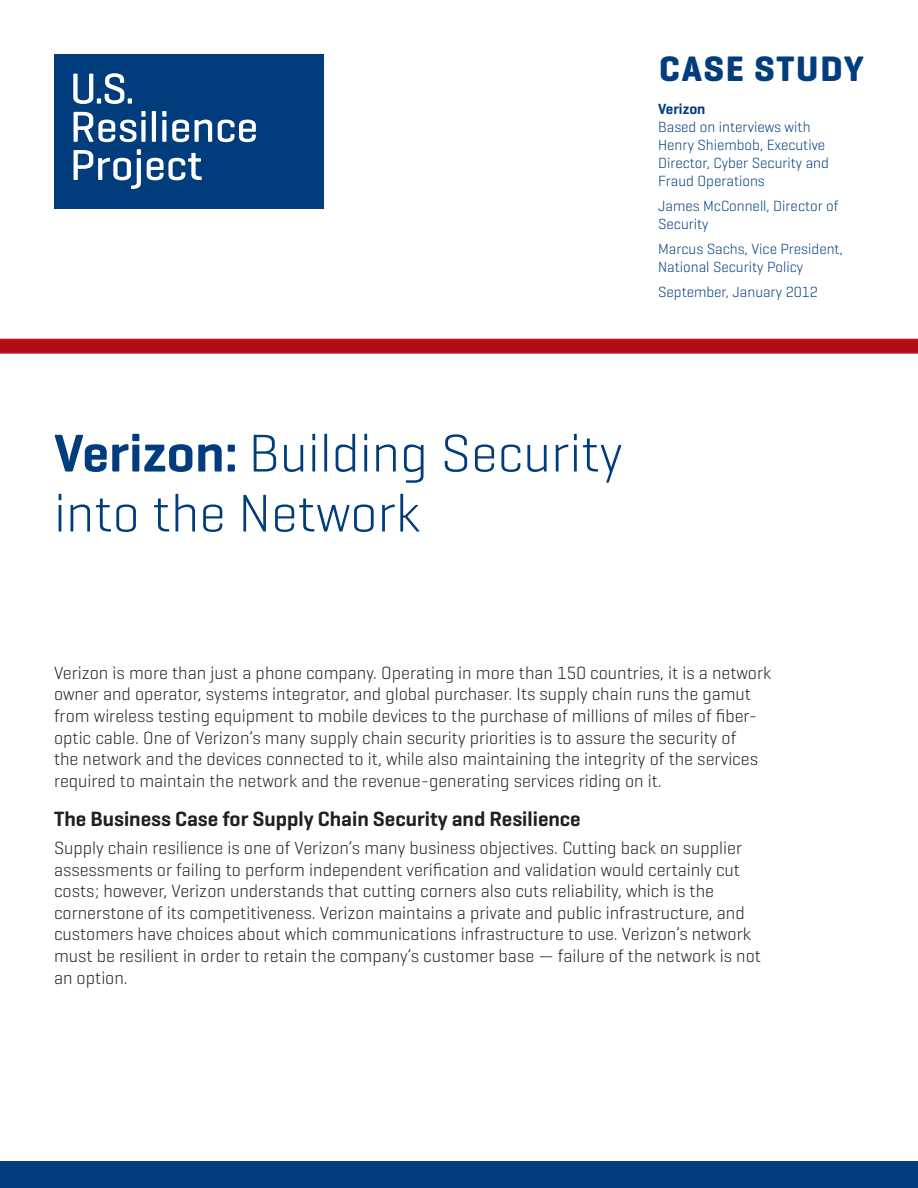
<style>
.page{position:relative;width:918px;height:1188px;background:#fff}
.page>*{position:absolute;margin:0;border:0;box-sizing:border-box;transform-origin:0 0}
.t1{font:300 54px/60px "Geogrotesque";color:#013d7d}
.t2{font:700 36px "Geogrotesque";letter-spacing:.05em;color:#013d7d}
.Subhead{font:600 21px "Geogrotesque";color:#231f20}
.t3{font:300 18px/21.6px "Geogrotesque";color:#231f20}
.t4{font:300 15px/18px "Geogrotesque";color:#013d7d}
.t5{font:600 15px "Geogrotesque";color:#013d7d}
.s1{font-weight:600}
</style>
<div class="page">
<div style="left:54px;top:54px;width:270px;height:154px;background:#013d7d"></div>
<svg style="left:73px;top:73px;width:59px;height:31px"></svg>
<svg style="left:74px;top:111px;width:72px;height:31px"></svg>
<hr style="left:152px;top:111px;width:4px;height:31px;background:#fff">
<svg style="left:162px;top:120px;width:4px;height:22px"></svg>
<svg style="left:162px;top:111px;width:4px;height:6px"></svg>
<svg style="left:172px;top:120px;width:17px;height:22px"></svg>
<svg style="left:195px;top:120px;width:17px;height:22px"></svg>
<svg style="left:218px;top:120px;width:38px;height:22px"></svg>
<svg style="left:74px;top:149px;width:67px;height:40px"></svg>
<svg style="left:147px;top:153px;width:55px;height:27px"></svg>
<svg style="left:0;top:339px;width:918px;height:15px;background:#b4131c"></svg>
<div style="left:0;top:1161px;width:918px;height:27px;background:#013d7d"></div>
<p class="t2" style="left:659px;top:46px;width:206px">CASE STUDY</p>
<p class="t5" style="left:658px;top:100px;width:49px">Verizon</p>
<p class="t4" style="left:658px;top:118px;width:172px">Based on interviews with<br>Henry Shiembob, Executive<br>Director, Cyber Security and<br>Fraud Operations</p>
<p class="t4" style="left:658px;top:197px;width:182px">James McConnell, Director of<br>Security</p>
<p class="t4" style="left:658px;top:239px;width:186px">Marcus Sachs, Vice President,<br>National Security Policy</p>
<p class="t4" style="left:658px;top:282px;width:161px">September, January 2012</p>
<p class="t1" style="left:54px;top:421px;width:570px"><span class="s1">Verizon:</span> Building Security into the Network</p>
<p class="t3" style="left:54px;top:661px;width:719px">Verizon is more than just a phone company. Operating in more than 150 countries, it is a network owner and operator, systems integrator, and global purchaser. Its supply chain runs the gamut from wireless testing equipment to mobile devices to the purchase of millions of miles of fiber&shy;optic cable. One of Verizon’s many supply chain security priorities is to assure the security of<br>the network and the devices connected to it, while also maintaining the integrity of the services required to maintain the network and the revenue-generating services riding on it.</p>
<p class="Subhead" style="left:54px;top:805px;width:528px">The Business Case for Supply Chain Security and Resilience</p>
<p class="t3" style="left:54px;top:836px;width:709px">Supply chain resilience is one of Verizon’s many business objectives. Cutting back on supplier assessments or failing to perform independent verification and validation would certainly cut costs; however, Verizon understands that cutting corners also cuts reliability, which is the cornerstone of its competitiveness. Verizon maintains a private and public infrastructure, and customers have choices about which communications infrastructure to use. Verizon’s network must be resilient in order to retain the company’s customer base — failure of the network is not an option.</p>
</div>
